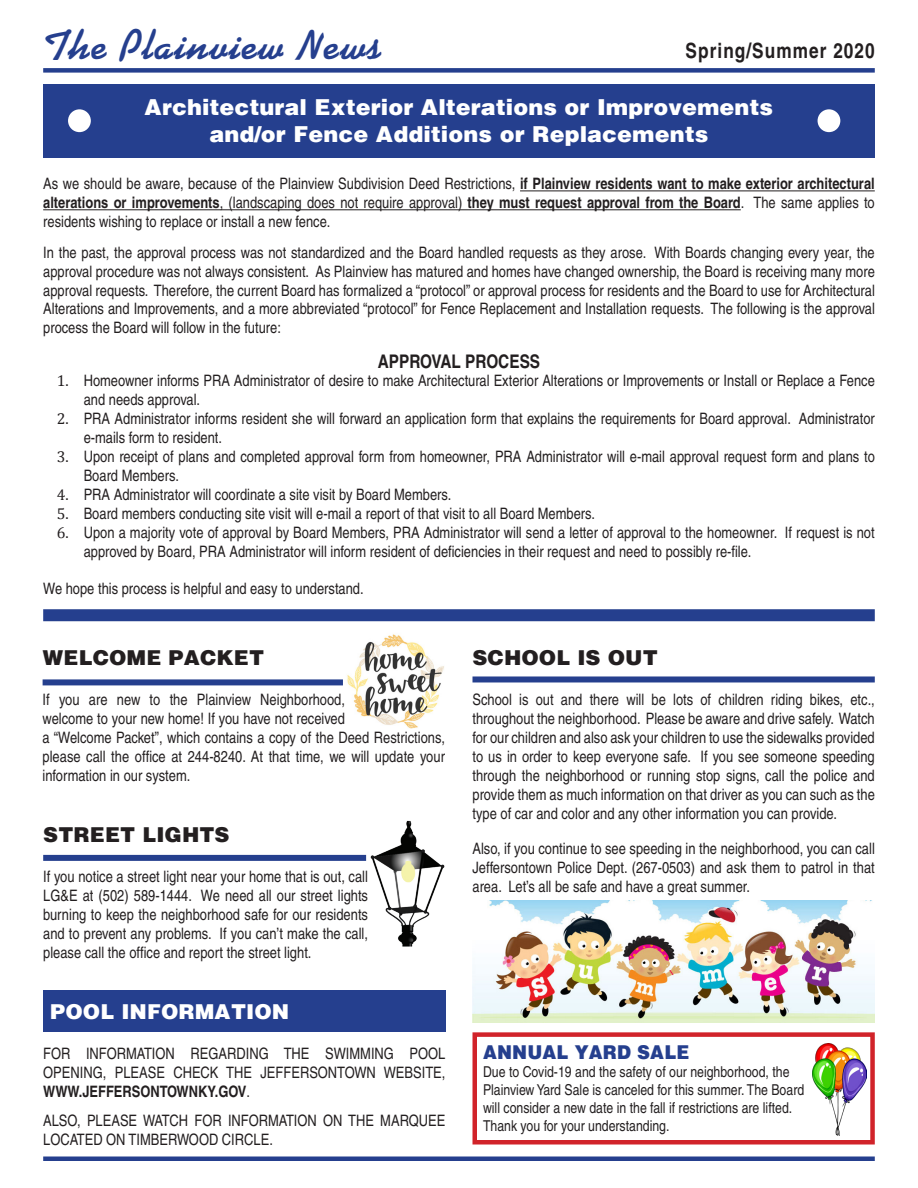
<style>
.page{position:relative;width:918px;height:1188px;background:#fff}
.page>*{position:absolute;margin:0;border:0;box-sizing:border-box;transform-origin:0 0}
.t1{font:700 42px "Kaufmann";letter-spacing:.04em;color:#253f8e}
.t2{font:900 22.5px "Helvetica";color:#fff}
.t3{font:900 21px "Helvetica";color:#231f20}
.t4{font:700 condensed 21px "Helvetica";letter-spacing:.05em;color:#231f20}
.t5{font:900 21px "Helvetica";color:#fff}
.t6{font:900 19.5px "Helvetica";color:#253f8e;scale:.93 1}
.t7{font:700 condensed 18.75px "Helvetica";color:#231f20}
.t8{font:condensed 15.75px/18.9px "Helvetica";color:#231f20;text-align:justify}
.t9{font:condensed 15px/18px "Helvetica";color:#231f20}
.s1{font-weight:700}
.s2{font-family:"Cambria";font-stretch:normal}
</style>
<div class="page">
<div style="left:43px;top:991px;width:403px;height:41px;background:#253f8e"></div>
<div style="left:43px;top:68px;width:832px;height:5px;background:#253f8e"></div>
<div style="left:43px;top:1156px;width:832px;height:5px;background:#253f8e"></div>
<div style="left:472px;top:676px;width:403px;height:6px;background:#253f8e"></div>
<img style="left:473px;top:901px;width:401px;height:122px">
<div style="left:43px;top:84px;width:832px;height:74px;background:#253f8e"></div>
<div style="left:68px;top:109px;width:23px;height:23px;background:#fff;border-radius:50%"></div>
<div style="left:818px;top:109px;width:22px;height:23px;background:#fff;border-radius:50%"></div>
<hr style="left:520px;top:191px;width:355px;height:1px;background:#231f20">
<hr style="left:43px;top:209px;width:698px;height:1px;background:#231f20">
<div style="left:43px;top:609px;width:832px;height:12px;background:#253f8e"></div>
<img style="left:347px;top:634px;width:97px;height:95px">
<div style="left:43px;top:679px;width:300px;height:6px;background:#253f8e"></div>
<div style="left:43px;top:855px;width:323px;height:6px;background:#253f8e"></div>
<img style="left:370px;top:820px;width:75px;height:126px">
<div style="left:472px;top:1032px;width:403px;height:113px;border:4px solid #d1232a"></div>
<img style="left:812px;top:1044px;width:55px;height:92px">
<p class="t1" style="left:43px;top:20px;width:340px">The Plainview News</p>
<p class="t4" style="left:686px;top:38px;width:191px">Spring/Summer 2020</p>
<p class="t2" style="left:145px;top:93px;width:630px">Architectural Exterior Alterations or Improvements</p>
<p class="t2" style="left:210px;top:120px;width:500px">and/or Fence Additions or Replacements</p>
<p class="t8" style="left:43px;top:174px;width:833px">As we should be aware, because of the Plainview Subdivision Deed Restrictions, <span class="s1">if Plainview residents want to make exterior architectural alterations or improvements</span>, (landscaping does not require approval) <span class="s1">they must request approval from the Board</span>. The same applies to residents wishing to replace or install a new fence.</p>
<p class="t8" style="left:43px;top:243px;width:833px">In the past, the approval process was not standardized and the Board handled requests as they arose. With Boards changing every year, the approval procedure was not always consistent. As Plainview has matured and homes have changed ownership, the Board is receiving many more approval requests. Therefore, the current Board has formalized a “protocol” or approval process for residents and the Board to use for Architectural Alterations and Improvements, and a more abbreviated “protocol” for Fence Replacement and Installation requests. The following is the approval process the Board will follow in the future:</p>
<p class="t7" style="left:378px;top:349px;width:164px">APPROVAL PROCESS</p>
<p class="t8" style="left:84px;top:371px;width:793px;text-indent:-27px"><span class="s2">1.</span> Homeowner informs PRA Administrator of desire to make Architectural Exterior Alterations or Improvements or Install or Replace a Fence and needs approval.</p>
<p class="t8" style="left:84px;top:409px;width:793px;text-indent:-27px"><span class="s2">2.</span> PRA Administrator informs resident she will forward an application form that explains the requirements for Board approval. Administrator e-mails form to resident.</p>
<p class="t8" style="left:84px;top:447px;width:793px;text-indent:-27px"><span class="s2">3.</span> Upon receipt of plans and completed approval form from homeowner, PRA Administrator will e-mail approval request form and plans to<br>Board Members.</p>
<p class="t8" style="left:57px;top:485px;width:396px"><span class="s2">4.</span> PRA Administrator will coordinate a site visit by Board Members.</p>
<p class="t8" style="left:57px;top:504px;width:540px"><span class="s2">5.</span> Board members conducting site visit will e-mail a report of that visit to all Board Members.</p>
<p class="t8" style="left:84px;top:523px;width:793px;text-indent:-27px"><span class="s2">6.</span> Upon a majority vote of approval by Board Members, PRA Administrator will send a letter of approval to the homeowner. If request is not approved by Board, PRA Administrator will inform resident of deficiencies in their request and need to possibly re-file.</p>
<p class="t8" style="left:43px;top:579px;width:322px">We hope this process is helpful and easy to understand.</p>
<p class="t3" style="left:43px;top:645px;width:223px">WELCOME PACKET</p>
<p class="t8" style="left:43px;top:690px;width:404px;text-align:left">If you are new to the Plainview Neighborhood,<br>welcome to your new home! If you have not received<br>a “Welcome Packet”, which contains a copy of the Deed Restrictions, please call the office at 244-8240. At that time, we will update your information in our system.</p>
<p class="t3" style="left:43px;top:821px;width:188px">STREET LIGHTS</p>
<p class="t8" style="left:43px;top:867px;width:326px">If you notice a street light near your home that is out, call LG&amp;E at (502) 589-1444. We need all our street lights burning to keep the neighborhood safe for our residents and to prevent any problems. If you can’t make the call, please call the office and report the street light.</p>
<p class="t5" style="left:50px;top:999px;width:241px">POOL INFORMATION</p>
<p class="t8" style="left:43px;top:1044px;width:404px">FOR INFORMATION REGARDING THE SWIMMING POOL OPENING, PLEASE CHECK THE JEFFERSONTOWN WEBSITE, <span class="s1">WWW.JEFFERSONTOWNKY.GOV</span>.</p>
<p class="t8" style="left:43px;top:1111px;width:404px">ALSO, PLEASE WATCH FOR INFORMATION ON THE MARQUEE<br>LOCATED ON TIMBERWOOD CIRCLE.</p>
<p class="t3" style="left:472px;top:645px;width:187px">SCHOOL IS OUT</p>
<p class="t8" style="left:472px;top:690px;width:404px">School is out and there will be lots of children riding bikes, etc., throughout the neighborhood. Please be aware and drive safely. Watch for our children and also ask your children to use the sidewalks provided to us in order to keep everyone safe. If you see someone speeding through the neighborhood or running stop signs, call the police and provide them as much information on that driver as you can such as the type of car and color and any other information you can provide.</p>
<p class="t8" style="left:472px;top:839px;width:404px">Also, if you continue to see speeding in the neighborhood, you can call Jeffersontown Police Dept. (267-0503) and ask them to patrol in that area. Let’s all be safe and have a great summer.</p>
<p class="t6" style="left:483px;top:1040px;width:224px">ANNUAL YARD SALE</p>
<p class="t9" style="left:483px;top:1062px;width:323px">Due to Covid-19 and the safety of our neighborhood, the Plainview Yard Sale is canceled for this summer. The Board will consider a new date in the fall if restrictions are lifted.<br>Thank you for your understanding.</p>
</div>
